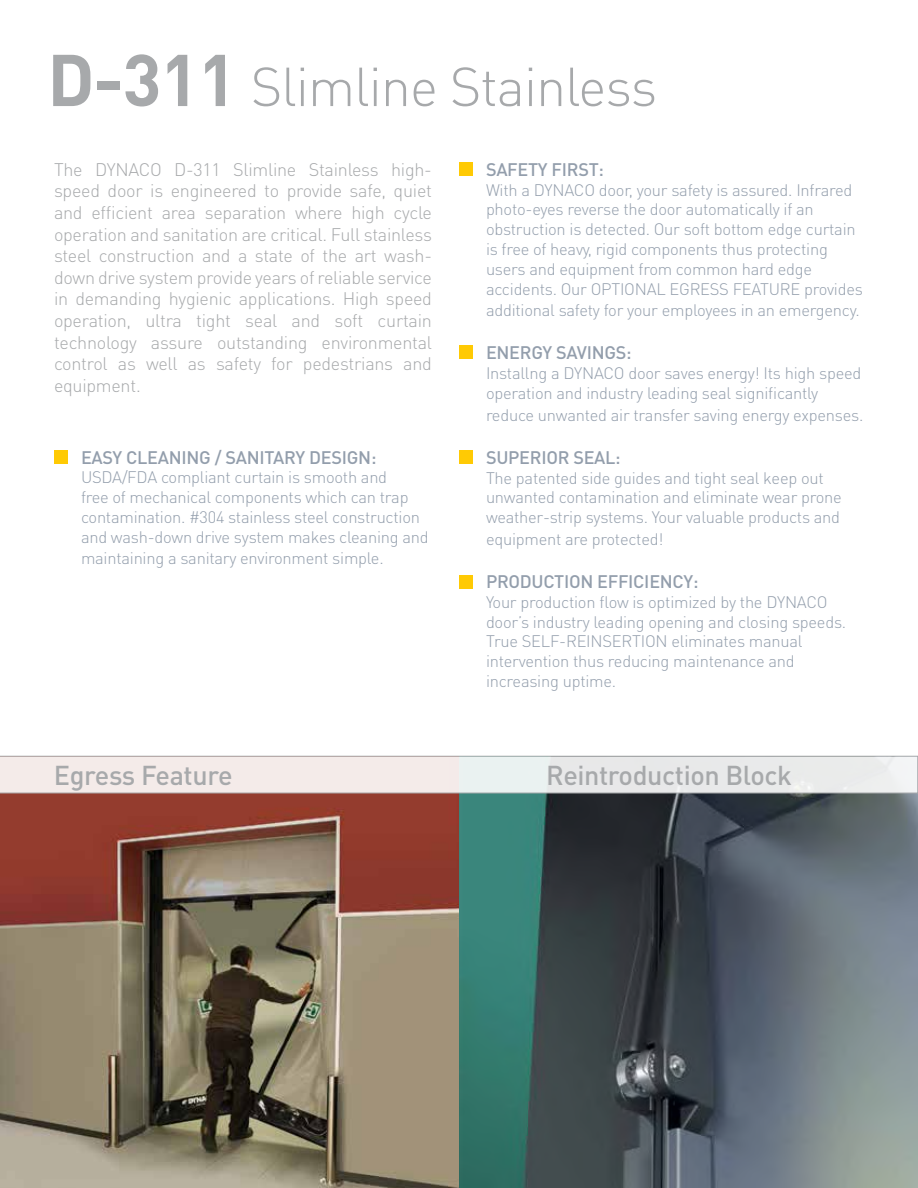
<style>
.page{position:relative;width:918px;height:1188px;background:#fff}
.page>*{position:absolute;margin:0;border:0;box-sizing:border-box;transform-origin:0 0}
.t1{font:300 54px "DIN Pro";letter-spacing:-.02em;color:#a7a9ab}
.t2{font:500 27px "DIN Pro";letter-spacing:-.015em;color:#a7a9ab}
.t3{font:300 18px/21.6px "DIN Pro";letter-spacing:-.015em;color:#a7a9ab;text-align:justify}
.t4{font:500 18px "DIN Pro";letter-spacing:-.015em;color:#939eac}
.t5{font:300 16.5px/19.8px "DIN Pro";letter-spacing:-.015em;color:#939eac}
.s1{font-weight:700;font-size:72px}
</style>
<div class="page">
<img style="left:0;top:793px;width:918px;height:395px">
<div style="left:54px;top:450px;width:14px;height:13px;background:#ffca04"></div>
<div style="left:459px;top:162px;width:13px;height:14px;background:#ffca04"></div>
<div style="left:459px;top:345px;width:13px;height:14px;background:#ffca04"></div>
<div style="left:459px;top:450px;width:13px;height:13px;background:#ffca04"></div>
<div style="left:459px;top:575px;width:13px;height:14px;background:#ffca04"></div>
<svg style="left:0;top:756px;width:918px;height:37px;background:#ece8e7"></svg>
<h1 class="t1" style="left:47px;top:50px;width:612px"><span class="s1">D-311</span> Slimline Stainless</h1>
<p class="t3" style="left:54px;top:158px;width:380px">The DYNACO D-311 Slimline Stainless high&shy;speed door is engineered to provide safe, quiet and efficient area separation where high cycle operation and sanitation are critical. Full stainless steel construction and a state of the art wash&shy;down drive system provide years of reliable service in demanding hygienic applications. High speed operation, ultra tight seal and soft curtain technology assure outstanding environmental control as well as safety for pedestrians and equipment.</p>
<p class="t4" style="left:81px;top:445px;width:297px">EASY CLEANING / SANITARY DESIGN:</p>
<p class="t5" style="left:81px;top:467px;width:349px">USDA/FDA compliant curtain is smooth and<br>free of mechanical components which can trap contamination. #304 stainless steel construction and wash-down drive system makes cleaning and</p>
<p class="t5" style="left:81px;top:548px;width:304px">maintaining a sanitary environment simple.</p>
<p class="t4" style="left:486px;top:157px;width:119px">SAFETY FIRST:</p>
<p class="t5" style="left:486px;top:179px;width:378px">With a DYNACO door, your safety is assured. Infrared photo-eyes reverse the door automatically if an obstruction is detected. Our soft bottom edge curtain is free of heavy, rigid components thus protecting users and equipment from common hard edge accidents. Our OPTIONAL EGRESS FEATURE provides</p>
<p class="t5" style="left:486px;top:300px;width:375px">additional safety for your employees in an emergency.</p>
<p class="t4" style="left:486px;top:341px;width:147px">ENERGY SAVINGS:</p>
<p class="t5" style="left:486px;top:363px;width:377px">Installng a DYNACO door saves energy! Its high speed operation and industry leading seal significantly</p>
<p class="t5" style="left:486px;top:404px;width:379px">reduce unwanted air transfer saving energy expenses.</p>
<p class="t4" style="left:486px;top:445px;width:136px">SUPERIOR SEAL:</p>
<p class="t5" style="left:486px;top:467px;width:357px">The patented side guides and tight seal keep out unwanted contamination and eliminate wear prone weather-strip systems. Your valuable products and</p>
<p class="t5" style="left:486px;top:528px;width:179px">equipment are protected!</p>
<p class="t4" style="left:486px;top:569px;width:214px">PRODUCTION EFFICIENCY:</p>
<p class="t5" style="left:486px;top:591px;width:362px">Your production flow is optimized by the DYNACO door’s industry leading opening and closing speeds.<br>True SELF-REINSERTION eliminates manual intervention thus reducing maintenance and increasing uptime.</p>
<h2 class="t2" style="left:54px;top:757px;width:180px">Egress Feature</h2>
<h2 class="t2" style="left:546px;top:757px;width:247px">Reintroduction Block</h2>
</div>
